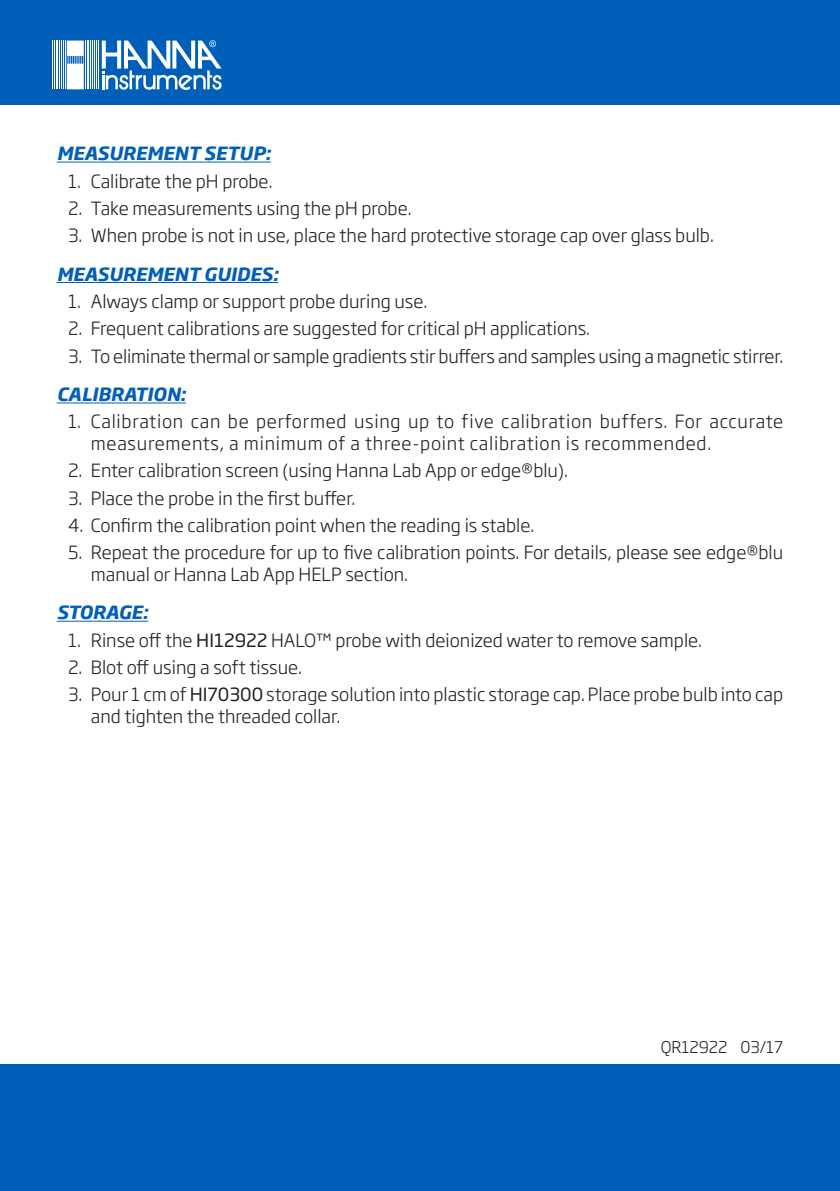
<style>
.page{position:relative;width:840px;height:1191px;background:#fff}
.page>*{position:absolute;margin:0;border:0;box-sizing:border-box;transform-origin:0 0}
.t1{font:300 18px/21.6px "Soho Gothic Pro";color:#231f20}
.t2{font:300 18px/21.6px "Soho Gothic Pro";letter-spacing:.04em;color:#231f20}
.t3{font:italic 700 18px "Soho Gothic Pro";color:#005fb9}
.t4{font:300 16px "Soho Gothic Pro";color:#231f20}
.s1{font-weight:400}
</style>
<div class="page">
<hr style="left:57px;top:162px;width:214px;height:1px;background:#005fb9">
<hr style="left:57px;top:282px;width:221px;height:1px;background:#005fb9">
<hr style="left:57px;top:402px;width:129px;height:1px;background:#005fb9">
<hr style="left:57px;top:621px;width:91px;height:1px;background:#005fb9">
<div style="left:1px;top:0;width:838px;height:104px;background:#005fb9"></div>
<hr style="left:98px;top:41px;width:1px;height:48px;background:#fff">
<hr style="left:96px;top:41px;width:1px;height:48px;background:#fff">
<hr style="left:94px;top:41px;width:1px;height:48px;background:#fff">
<hr style="left:92px;top:41px;width:1px;height:48px;background:#fff">
<hr style="left:90px;top:41px;width:1px;height:48px;background:#fff">
<hr style="left:89px;top:41px;width:1px;height:48px;background:#fff">
<hr style="left:87px;top:41px;width:1px;height:48px;background:#fff">
<hr style="left:85px;top:41px;width:1px;height:48px;background:#fff">
<hr style="left:65px;top:41px;width:1px;height:48px;background:#fff">
<hr style="left:63px;top:41px;width:1px;height:48px;background:#fff">
<hr style="left:61px;top:41px;width:1px;height:48px;background:#fff">
<hr style="left:59px;top:41px;width:1px;height:48px;background:#fff">
<hr style="left:58px;top:41px;width:1px;height:48px;background:#fff">
<hr style="left:56px;top:41px;width:1px;height:48px;background:#fff">
<hr style="left:54px;top:41px;width:1px;height:48px;background:#fff">
<hr style="left:52px;top:41px;width:1px;height:48px;background:#fff">
<svg style="left:67px;top:41px;width:17px;height:48px"></svg>
<svg style="left:102px;top:40px;width:119px;height:50px"></svg>
<div style="left:1px;top:1064px;width:838px;height:126px;background:#005fb9"></div>
<p class="t3" style="left:57px;top:139px;width:215px">MEASUREMENT SETUP:</p>
<p class="t1" style="left:68px;top:169px;width:206px">1. Calibrate the pH probe.</p>
<p class="t1" style="left:68px;top:196px;width:345px">2. Take measurements using the pH probe.</p>
<p class="t1" style="left:68px;top:223px;width:647px">3. When probe is not in use, place the hard protective storage cap over glass bulb.</p>
<p class="t3" style="left:57px;top:260px;width:223px">MEASUREMENT GUIDES:</p>
<p class="t1" style="left:68px;top:289px;width:360px">1. Always clamp or support probe during use.</p>
<p class="t1" style="left:68px;top:317px;width:523px">2. Frequent calibrations are suggested for critical pH applications.</p>
<p class="t1" style="left:68px;top:344px;width:716px">3. To eliminate thermal or sample gradients stir buffers and samples using a magnetic stirrer.</p>
<p class="t3" style="left:57px;top:380px;width:131px">CALIBRATION:</p>
<p class="t2" style="left:91px;top:410px;width:693px;text-indent:-23px">1. Calibration can be performed using up to five calibration buffers. For accurate measurements, a minimum of a three-point calibration is recommended.</p>
<p class="t1" style="left:68px;top:459px;width:501px">2. Enter calibration screen (using Hanna Lab App or edge®blu).</p>
<p class="t1" style="left:68px;top:486px;width:289px">3. Place the probe in the first buffer.</p>
<p class="t1" style="left:68px;top:513px;width:467px">4. Confirm the calibration point when the reading is stable.</p>
<p class="t1" style="left:91px;top:540px;width:693px;text-indent:-23px">5. Repeat the procedure for up to five calibration points. For details, please see edge®blu manual or Hanna Lab App HELP section.</p>
<p class="t3" style="left:57px;top:598px;width:93px">STORAGE:</p>
<p class="t1" style="left:68px;top:628px;width:635px">1. Rinse off the <span class="s1">HI12922</span> HALO™ probe with deionized water to remove sample.</p>
<p class="t1" style="left:68px;top:655px;width:235px">2. Blot off using a soft tissue.</p>
<p class="t1" style="left:91px;top:682px;width:693px;text-indent:-23px">3. Pour 1 cm of <span class="s1">HI70300</span> storage solution into plastic storage cap. Place probe bulb into cap and tighten the threaded collar.</p>
<p class="t4" style="left:660px;top:1034px;width:124px">QR12922 03/17</p>
</div>
